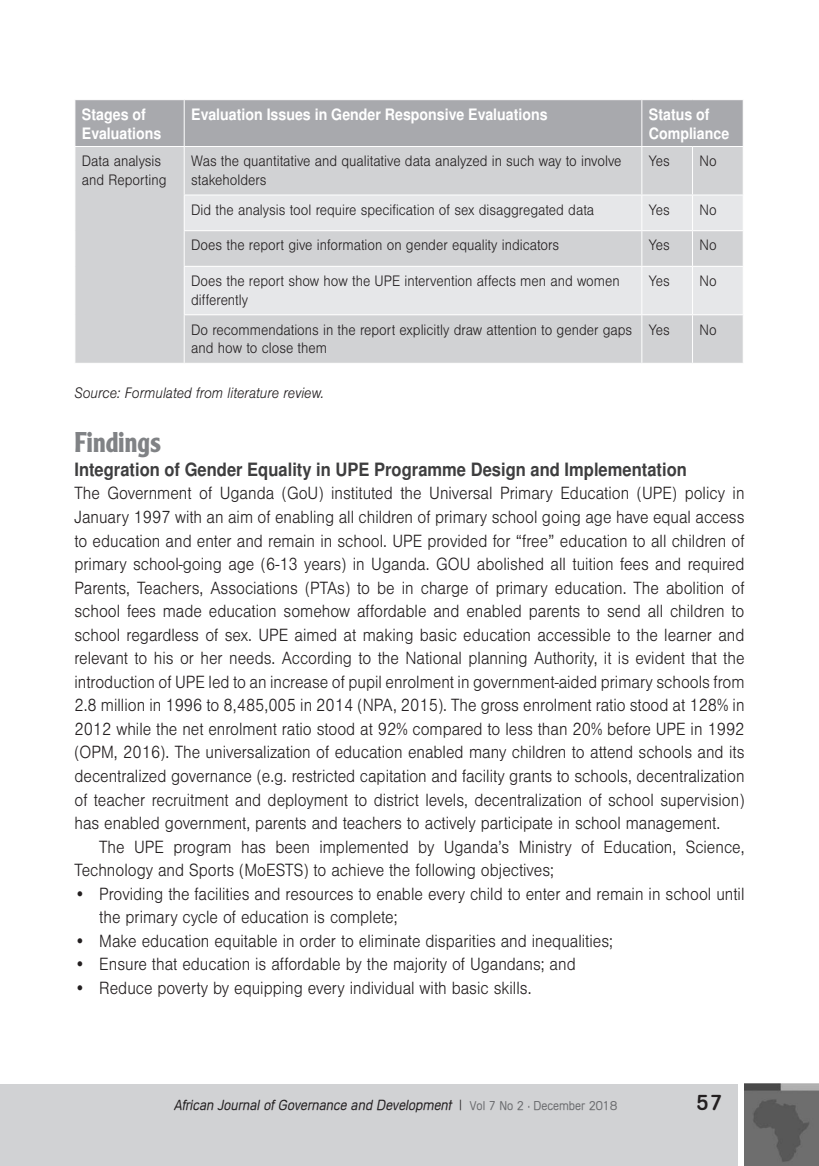
<style>
.page{position:relative;width:819px;height:1166px;background:#fff}
.page>*{position:absolute;margin:0;border:0;box-sizing:border-box;transform-origin:0 0}
.crosshead{font:700 28px "Clearface Gothic LT Std";color:#808285;scale:.9 1}
.t1{font:500 21px "Mercedes";color:#231f20}
.body_copy_no_indent{font:300 18.38px/23.6px "Nimbus San T";color:#231f20;text-align:justify;scale:.9 1}
.body_copy_indent{font:300 18.38px/23.6px "Nimbus San T";color:#231f20;scale:.9 1}
.sub_crosshead{font:700 18.38px "Nimbus San L";color:#3e3e3f;scale:.9 1}
.body_copy_no_indent-2{font:300 15.75px/18.9px "Nimbus San T";color:#231f20;scale:.9 1}
.body_copy_no_indent-3{font:700 15.75px/18.9px "Nimbus San L";color:#fff;scale:.9 1}
.footnotes{font:italic 300 15.75px "Nimbus San T";color:#231f20;scale:.9 1}
.t2{font:italic 300 14px "Mercedes";color:#231f20}
.s1{font-style:normal}
.s2{font-style:normal;font-size:12.25px;color:#6c6d70}
</style>
<div class="page">
<div style="left:0;top:1084px;width:737px;height:82px;background:#d1d2d4"></div>
<img style="left:744px;top:1083px;width:75px;height:83px">
<div style="left:75px;top:100px;width:667px;height:46px;background:#a8a9ad"></div>
<div style="left:75px;top:147px;width:667px;height:216px;background:#d1d2d4"></div>
<svg style="left:185px;top:196px;width:557px;height:118px;fill:#e6e7e9"></svg>
<hr style="left:184px;top:100px;width:1px;height:46px;background:#fff">
<hr style="left:641px;top:100px;width:1px;height:46px;background:#fff">
<hr style="left:184px;top:147px;width:1px;height:48px;background:#fff">
<hr style="left:641px;top:147px;width:1px;height:48px;background:#fff">
<hr style="left:692px;top:147px;width:1px;height:48px;background:#fff">
<hr style="left:184px;top:195px;width:457px;height:1px;background:#fff">
<hr style="left:184px;top:195px;width:1px;height:35px;background:#fff">
<hr style="left:641px;top:195px;width:51px;height:1px;background:#fff">
<hr style="left:641px;top:195px;width:1px;height:35px;background:#fff">
<hr style="left:692px;top:195px;width:51px;height:1px;background:#fff">
<hr style="left:692px;top:195px;width:1px;height:35px;background:#fff">
<hr style="left:184px;top:230px;width:457px;height:1px;background:#fff">
<hr style="left:184px;top:231px;width:1px;height:35px;background:#fff">
<hr style="left:641px;top:230px;width:51px;height:1px;background:#fff">
<hr style="left:641px;top:231px;width:1px;height:35px;background:#fff">
<hr style="left:692px;top:230px;width:51px;height:1px;background:#fff">
<hr style="left:692px;top:231px;width:1px;height:35px;background:#fff">
<hr style="left:184px;top:266px;width:457px;height:1px;background:#fff">
<hr style="left:184px;top:267px;width:1px;height:47px;background:#fff">
<hr style="left:641px;top:266px;width:51px;height:1px;background:#fff">
<hr style="left:641px;top:267px;width:1px;height:47px;background:#fff">
<hr style="left:692px;top:266px;width:51px;height:1px;background:#fff">
<hr style="left:692px;top:267px;width:1px;height:47px;background:#fff">
<hr style="left:184px;top:314px;width:457px;height:1px;background:#fff">
<hr style="left:184px;top:315px;width:1px;height:48px;background:#fff">
<hr style="left:641px;top:314px;width:51px;height:1px;background:#fff">
<hr style="left:641px;top:315px;width:1px;height:48px;background:#fff">
<hr style="left:692px;top:314px;width:51px;height:1px;background:#fff">
<hr style="left:692px;top:315px;width:1px;height:48px;background:#fff">
<p class="body_copy_no_indent-3" style="left:82px;top:105px;width:90px">Stages of<br>Evaluations</p>
<p class="body_copy_no_indent-3" style="left:191px;top:105px;width:397px">Evaluation Issues in Gender Responsive Evaluations</p>
<p class="body_copy_no_indent-3" style="left:648px;top:105px;width:91px">Status of<br>Compliance</p>
<p class="body_copy_no_indent-2" style="left:82px;top:152px;width:96px">Data analysis and Reporting</p>
<p class="body_copy_no_indent-2" style="left:191px;top:152px;width:479px">Was the quantitative and qualitative data analyzed in such way to involve stakeholders</p>
<p class="body_copy_no_indent-2" style="left:648px;top:152px;width:25px">Yes</p>
<p class="body_copy_no_indent-2" style="left:699px;top:152px;width:21px">No</p>
<p class="body_copy_no_indent-2" style="left:191px;top:201px;width:449px">Did the analysis tool require specification of sex disaggregated data</p>
<p class="body_copy_no_indent-2" style="left:648px;top:201px;width:25px">Yes</p>
<p class="body_copy_no_indent-2" style="left:699px;top:201px;width:21px">No</p>
<p class="body_copy_no_indent-2" style="left:191px;top:236px;width:410px">Does the report give information on gender equality indicators</p>
<p class="body_copy_no_indent-2" style="left:648px;top:236px;width:25px">Yes</p>
<p class="body_copy_no_indent-2" style="left:699px;top:236px;width:21px">No</p>
<p class="body_copy_no_indent-2" style="left:191px;top:272px;width:477px">Does the report show how the UPE intervention affects men and women differently</p>
<p class="body_copy_no_indent-2" style="left:648px;top:272px;width:25px">Yes</p>
<p class="body_copy_no_indent-2" style="left:699px;top:272px;width:21px">No</p>
<p class="body_copy_no_indent-2" style="left:191px;top:320px;width:491px">Do recommendations in the report explicitly draw attention to gender gaps and how to close them</p>
<p class="body_copy_no_indent-2" style="left:648px;top:320px;width:25px">Yes</p>
<p class="body_copy_no_indent-2" style="left:699px;top:320px;width:21px">No</p>
<p class="footnotes" style="left:74px;top:384px;width:279px">Source: Formulated from literature review.</p>
<p class="crosshead" style="left:74px;top:426px;width:97px">Findings</p>
<p class="sub_crosshead" style="left:74px;top:458px;width:682px">Integration of Gender Equality in UPE Programme Design and Implementation</p>
<p class="body_copy_no_indent" style="left:74px;top:482px;width:746px">The Government of Uganda (GoU) instituted the Universal Primary Education (UPE) policy in January 1997 with an aim of enabling all children of primary school going age have equal access to education and enter and remain in school. UPE provided for “free” education to all children of primary school-going age (6-13 years) in Uganda. GOU abolished all tuition fees and required Parents, Teachers, Associations (PTAs) to be in charge of primary education. The abolition of school fees made education somehow affordable and enabled parents to send all children to school regardless of sex. UPE aimed at making basic education accessible to the learner and relevant to his or her needs. According to the National planning Authority, it is evident that the introduction of UPE led to an increase of pupil enrolment in government-aided primary schools from 2.8 million in 1996 to 8,485,005 in 2014 (NPA, 2015). The gross enrolment ratio stood at 128% in 2012 while the net enrolment ratio stood at 92% compared to less than 20% before UPE in 1992 (OPM, 2016). The universalization of education enabled many children to attend schools and its decentralized governance (e.g. restricted capitation and facility grants to schools, decentralization of teacher recruitment and deployment to district levels, decentralization of school supervision) has enabled government, parents and teachers to actively participate in school management.</p>
<p class="body_copy_indent" style="left:74px;top:835px;width:746px;text-indent:25px">The UPE program has been implemented by Uganda’s Ministry of Education, Science,<br>Technology and Sports (MoESTS) to achieve the following objectives;</p>
<p class="body_copy_indent" style="left:99px;top:882px;width:718px;text-indent:-25px">• Providing the facilities and resources to enable every child to enter and remain in school until the primary cycle of education is complete;</p>
<p class="body_copy_indent" style="left:74px;top:929px;width:600px">• Make education equitable in order to eliminate disparities and inequalities;</p>
<p class="body_copy_indent" style="left:74px;top:953px;width:558px">• Ensure that education is affordable by the majority of Ugandans; and</p>
<p class="body_copy_indent" style="left:74px;top:976px;width:509px">• Reduce poverty by equipping every individual with basic skills.</p>
<p class="t2" style="left:174px;top:1096px;width:445px">African Journal of Governance and Development <span class="s1">|</span> <span class="s2">V o l 7 N o 2 • D e c e m b e r 2 0 1 8</span></p>
<p class="t1" style="left:695px;top:1090px;width:29px">57</p>
</div>
